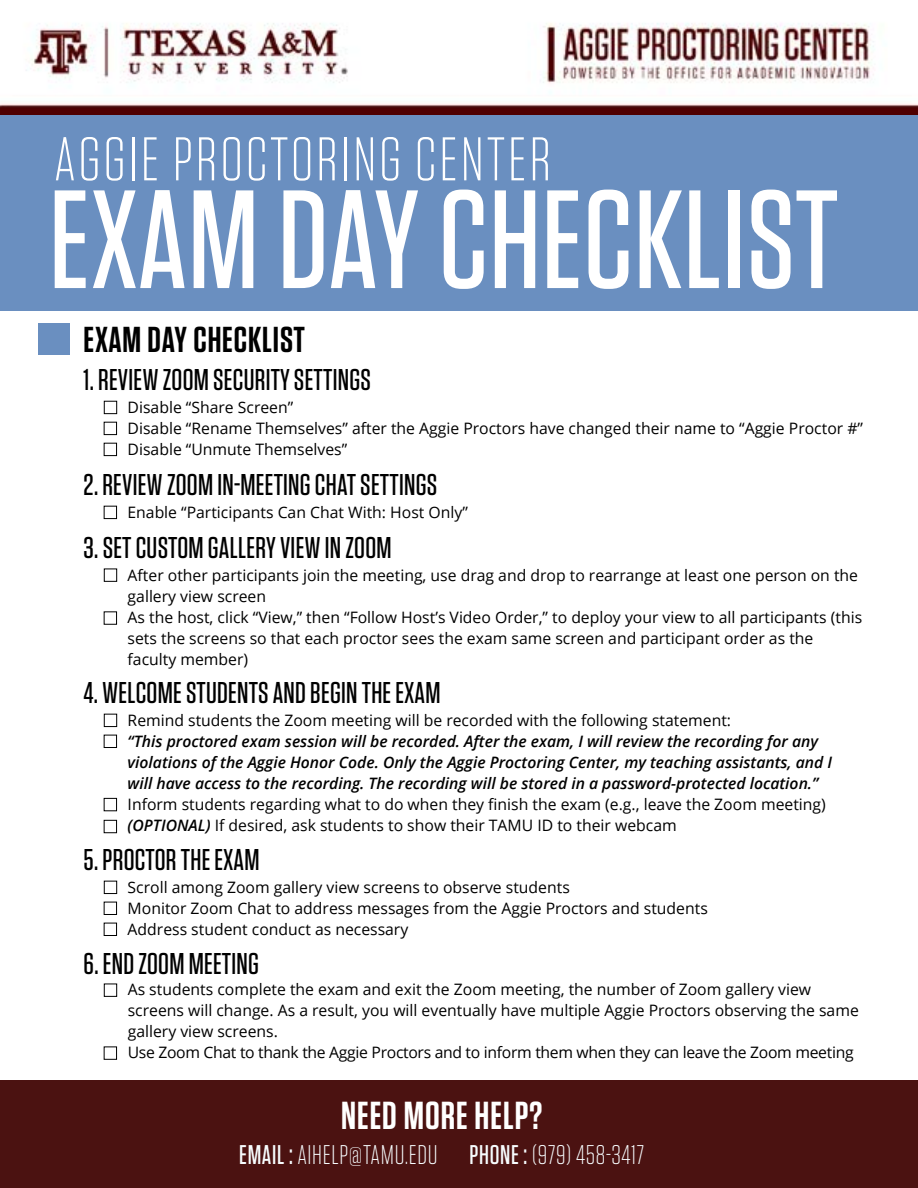
<style>
.page{position:relative;width:918px;height:1188px;background:#fff}
.page>*{position:absolute;margin:0;border:0;box-sizing:border-box;transform-origin:0 0}
.t1{font:500 139.5px "Tungsten";letter-spacing:.01em;color:#fff}
.t2{font:300 61.5px "Tungsten";letter-spacing:.05em;color:#fff}
.t3{font:600 39px "Tungsten";letter-spacing:.025em;color:#fff}
.t4{font:600 36px "Tungsten";letter-spacing:.025em;color:#000}
.t5{font:500 30px "Tungsten";letter-spacing:.01em;color:#000}
.t6{font:300 27px "Tungsten";letter-spacing:.025em;color:#f7fcfe}
.t7{font:15.75px/21px "Open Sans";color:#000}
.t8{font:italic 600 15.75px/21px "Open Sans";color:#000}
.s1{font-weight:600;font-style:italic}
.s2{font-weight:500}
</style>
<div class="page">
<img style="left:0;top:23px;width:918px;height:93px">
<div style="left:0;top:116px;width:918px;height:195px;background:#6a8fc0"></div>
<div style="left:39px;top:323px;width:31px;height:31px;background:#6a8fc0"></div>
<div style="left:104px;top:506px;width:13px;height:13px;border:1px solid #000"></div>
<div style="left:104px;top:569px;width:13px;height:13px;border:1px solid #000"></div>
<div style="left:104px;top:611px;width:13px;height:14px;border:1px solid #000"></div>
<div style="left:104px;top:401px;width:13px;height:13px;border:1px solid #000"></div>
<div style="left:104px;top:422px;width:13px;height:13px;border:1px solid #000"></div>
<div style="left:104px;top:443px;width:13px;height:13px;border:1px solid #000"></div>
<div style="left:104px;top:984px;width:13px;height:13px;border:1px solid #000"></div>
<div style="left:104px;top:1047px;width:13px;height:13px;border:1px solid #000"></div>
<div style="left:104px;top:881px;width:13px;height:13px;border:1px solid #000"></div>
<div style="left:104px;top:902px;width:13px;height:13px;border:1px solid #000"></div>
<div style="left:104px;top:923px;width:13px;height:13px;border:1px solid #000"></div>
<div style="left:104px;top:714px;width:13px;height:13px;border:1px solid #000"></div>
<div style="left:104px;top:735px;width:13px;height:13px;border:1px solid #000"></div>
<div style="left:104px;top:820px;width:13px;height:13px;border:1px solid #000"></div>
<div style="left:104px;top:798px;width:13px;height:13px;border:1px solid #000"></div>
<div style="left:0;top:1080px;width:918px;height:107px;background:#4b1211"></div>
<h2 class="t2" style="left:54px;top:128px;width:499px">AGGIE PROCTORING CENTER</h2>
<h1 class="t1" style="left:49px;top:167px;width:791px">EXAM DAY CHECKLIST</h1>
<h3 class="t4" style="left:84px;top:321px;width:223px">EXAM DAY CHECKLIST</h3>
<h3 class="t5" style="left:84px;top:364px;width:289px">1. REVIEW ZOOM SECURITY SETTINGS</h3>
<p class="t7" style="left:128px;top:396px;width:737px">Disable “Share Screen”<br>Disable “Rename Themselves” after the Aggie Proctors have changed their name to “Aggie Proctor #”<br>Disable “Unmute Themselves”</p>
<h3 class="t5" style="left:84px;top:469px;width:355px">2. REVIEW ZOOM IN-MEETING CHAT SETTINGS</h3>
<p class="t7" style="left:127px;top:501px;width:342px">Enable “Participants Can Chat With: Host Only”</p>
<h3 class="t5" style="left:84px;top:532px;width:310px">3. SET CUSTOM GALLERY VIEW IN ZOOM</h3>
<p class="t7" style="left:128px;top:564px;width:736px">After other participants join the meeting, use drag and drop to rearrange at least one person on the gallery view screen<br>As the host, click “View,” then “Follow Host’s Video Order,” to deploy your view to all participants (this sets the screens so that each proctor sees the exam same screen and participant order as the faculty member)</p>
<h3 class="t5" style="left:84px;top:677px;width:358px">4. WELCOME STUDENTS AND BEGIN THE EXAM</h3>
<p class="t7" style="left:128px;top:709px;width:605px">Remind students the Zoom meeting will be recorded with the following statement:</p>
<p class="t8" style="left:128px;top:730px;width:706px">“This proctored exam session will be recorded. After the exam, I will review the recording for any violations of the Aggie Honor Code. Only the Aggie Proctoring Center, my teaching assistants, and I will have access to the recording. The recording will be stored in a password-protected location.”</p>
<p class="t7" style="left:128px;top:793px;width:700px">Inform students regarding what to do when they finish the exam (e.g., leave the Zoom meeting) <span class="s1">(OPTIONAL)</span> If desired, ask students to show their TAMU ID to their webcam</p>
<h3 class="t5" style="left:84px;top:844px;width:177px">5. PROCTOR THE EXAM</h3>
<p class="t7" style="left:128px;top:876px;width:582px">Scroll among Zoom gallery view screens to observe students<br>Monitor Zoom Chat to address messages from the Aggie Proctors and students<br>Address student conduct as necessary</p>
<h3 class="t5" style="left:84px;top:948px;width:177px">6. END ZOOM MEETING</h3>
<p class="t7" style="left:128px;top:978px;width:733px">As students complete the exam and exit the Zoom meeting, the number of Zoom gallery view screens will change. As a result, you will eventually have multiple Aggie Proctors observing the same gallery view screens.<br>Use Zoom Chat to thank the Aggie Proctors and to inform them when they can leave the Zoom meeting</p>
<h3 class="t3" style="left:341px;top:1095px;width:202px">NEED MORE HELP?</h3>
<h3 class="t6" style="left:239px;top:1141px;width:406px"><span class="s2">EMAIL :</span> AIHELP@TAMU.EDU <span class="s2">PHONE :</span> (979) 458-3417</h3>
</div>
